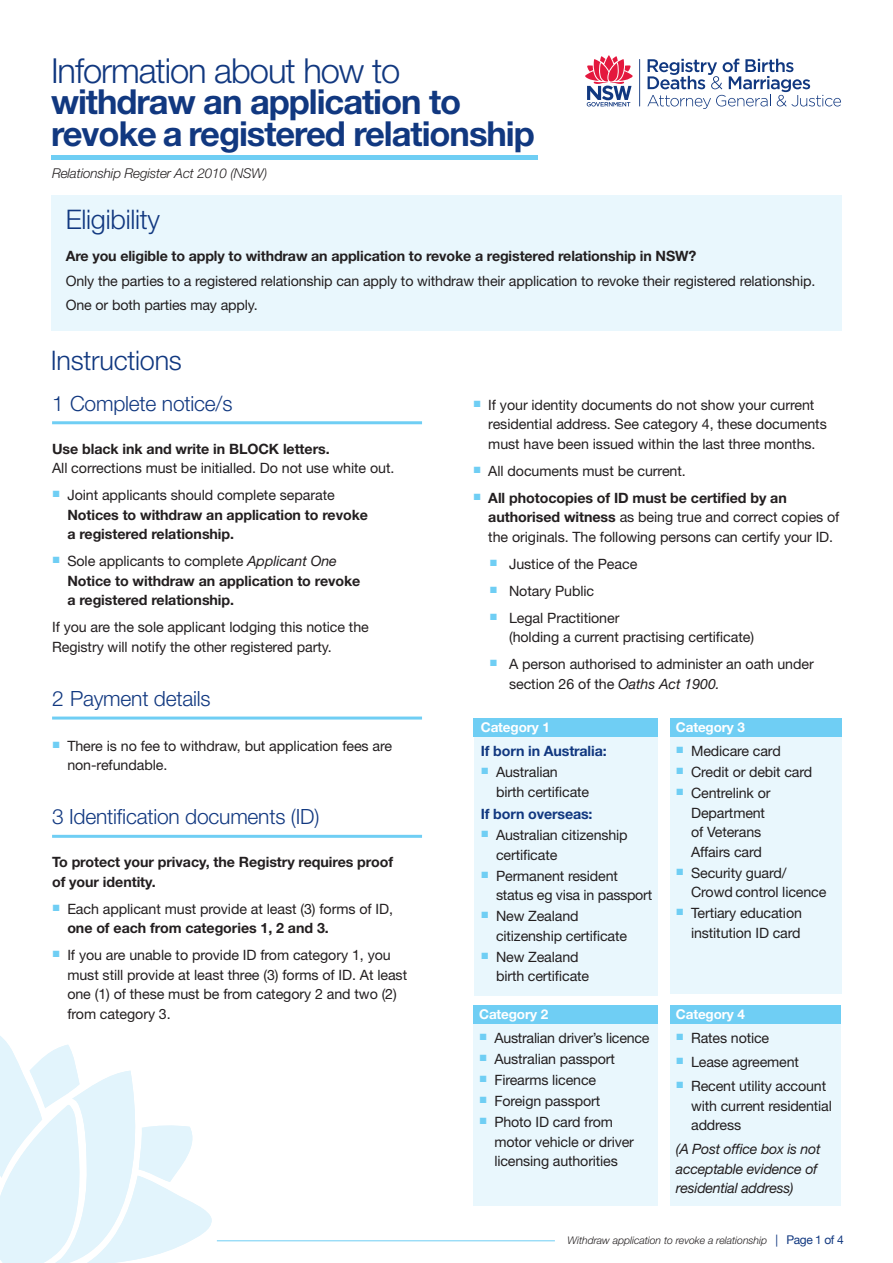
<style>
.page{position:relative;width:893px;height:1263px;background:#fff}
.page>*{position:absolute;margin:0;border:0;box-sizing:border-box;transform-origin:0 0}
.t1{font:700 34.5px/31.5px "Helvetica Neue";letter-spacing:-.03em;color:#113880}
.body_copy_para{font:300 27px "Helvetica Neue";letter-spacing:-.01em;color:#113880}
.headings_with_underl{font:300 21px "Helvetica Neue";letter-spacing:-.01em;color:#113880}
.body_copy_para-2{font:14.25px/19.5px "Helvetica Neue";letter-spacing:-.005em;color:#231f20}
.body_copy_para-3{font:700 14.25px/19.5px "Helvetica Neue";letter-spacing:-.005em;color:#231f20}
.t2{font:italic 14.25px "Helvetica Neue";letter-spacing:-.02em;color:#231f20}
.t3{font:700 14.25px "Helvetica Neue";letter-spacing:-.01em;color:#113880}
.t4{font:700 13.5px "Helvetica Neue";letter-spacing:-.01em;color:#fff}
.t5{font:italic 300 13.5px "Helvetica Neue";letter-spacing:-.01em;color:#231f20}
.t6{font:italic 300 10.5px "Helvetica Neue";letter-spacing:-.005em;color:#231f20}
.s1{font-weight:300}
.s2{font-weight:700}
.s3{font-weight:400}
.s4{font-weight:400;font-style:italic}
.s5{font-style:italic}
.s6{font-weight:400;font-style:normal;font-size:12px;color:#113880}
</style>
<div class="page">
<hr style="left:217px;top:1240px;width:338px;height:1px;background:#6fcef4">
<svg style="left:0;top:1036px;width:212px;height:227px"></svg>
<svg style="left:647px;top:59px;width:194px;height:50px"></svg>
<hr style="left:639px;top:59px;width:1px;height:47px;background:#113880">
<svg style="left:585px;top:55px;width:48px;height:52px"></svg>
<hr style="left:51px;top:156px;width:486px;height:4px;background:#6fcef4">
<div style="left:51px;top:196px;width:791px;height:135px;background:#e9f7fd"></div>
<hr style="left:52px;top:421px;width:370px;height:3px;background:#6fcef4">
<hr style="left:52px;top:716px;width:370px;height:3px;background:#6fcef4">
<hr style="left:52px;top:835px;width:370px;height:3px;background:#6fcef4">
<div style="left:474px;top:719px;width:184px;height:276px;background:#e9f7fd"></div>
<div style="left:670px;top:719px;width:171px;height:275px;background:#e9f7fd"></div>
<div style="left:474px;top:719px;width:184px;height:18px;background:#6fcef4"></div>
<div style="left:670px;top:719px;width:172px;height:18px;background:#6fcef4"></div>
<div style="left:670px;top:1006px;width:171px;height:199px;background:#e9f7fd"></div>
<div style="left:474px;top:1006px;width:184px;height:199px;background:#e9f7fd"></div>
<div style="left:670px;top:1005px;width:171px;height:18px;background:#6fcef4"></div>
<div style="left:474px;top:1005px;width:184px;height:18px;background:#6fcef4"></div>
<p class="t1" style="left:51px;top:54px;width:485px"><span class="s1">Information about how to </span>withdraw an application to revoke a registered relationship</p>
<p class="t5" style="left:52px;top:165px;width:217px">Relationship Register Act 2010 (NSW)</p>
<p class="body_copy_para" style="left:66px;top:202px;width:96px">Eligibility</p>
<p class="body_copy_para-3" style="left:66px;top:246px;width:632px">Are you eligible to apply to withdraw an application to revoke a registered relationship in NSW?</p>
<p class="body_copy_para-2" style="left:66px;top:268px;width:751px;line-height:24px">Only the parties to a registered relationship can apply to withdraw their application to revoke their registered relationship.<br>One or both parties may apply.</p>
<p class="body_copy_para" style="left:51px;top:344px;width:133px">Instructions</p>
<p class="headings_with_underl" style="left:52px;top:390px;width:182px">1 Complete notice/s</p>
<p class="body_copy_para-2" style="left:52px;top:439px;width:344px"><span class="s2">Use black ink and write in BLOCK letters.<br></span>All corrections must be initialled. Do not use white out.</p>
<p class="body_copy_para-3" style="left:67px;top:485px;width:302px;text-indent:-15px"><sup>■</sup> <span class="s3">Joint applicants should complete separate<br></span>Notices to withdraw an application to revoke a registered relationship.</p>
<p class="body_copy_para-3" style="left:67px;top:551px;width:295px;text-indent:-15px"><sup>■</sup> <span class="s3">Sole applicants to complete</span> <span class="s4">Applicant One<br></span>Notice to withdraw an application to revoke a registered relationship.</p>
<p class="body_copy_para-2" style="left:52px;top:617px;width:318px">If you are the sole applicant lodging this notice the<br>Registry will notify the other registered party.</p>
<p class="headings_with_underl" style="left:52px;top:686px;width:160px">2 Payment details</p>
<p class="body_copy_para-2" style="left:67px;top:736px;width:326px;text-indent:-15px"><sup>■</sup> There is no fee to withdraw, but application fees are non-refundable.</p>
<p class="headings_with_underl" style="left:52px;top:804px;width:269px">3 Identification documents (ID)</p>
<p class="body_copy_para-3" style="left:52px;top:852px;width:343px">To protect your privacy, the Registry requires proof of your identity.</p>
<p class="body_copy_para-2" style="left:67px;top:899px;width:327px;text-indent:-15px"><sup>■</sup> Each applicant must provide at least (3) forms of ID, <span class="s2">one of each from categories 1, 2 and 3.</span></p>
<p class="body_copy_para-2" style="left:67px;top:945px;width:341px;text-indent:-15px"><sup>■</sup> If you are unable to provide ID from category 1, you must still provide at least three (3) forms of ID. At least one (1) of these must be from category 2 and two (2) from category 3.</p>
<p class="body_copy_para-2" style="left:488px;top:395px;width:340px;text-indent:-15px"><sup>■</sup> If your identity documents do not show your current residential address. See category 4, these documents must have been issued within the last three months.</p>
<p class="body_copy_para-2" style="left:473px;top:461px;width:214px"><sup>■</sup> All documents must be current.</p>
<p class="body_copy_para-2" style="left:488px;top:488px;width:353px;text-indent:-15px"><sup>■</sup> <span class="s2">All photocopies of ID must be certified by an authorised witness</span> as being true and correct copies of the originals. The following persons can certify your ID.</p>
<p class="body_copy_para-2" style="left:490px;top:554px;width:149px"><sup>■</sup> Justice of the Peace</p>
<p class="body_copy_para-2" style="left:490px;top:581px;width:106px"><sup>■</sup> Notary Public</p>
<p class="body_copy_para-2" style="left:509px;top:608px;width:246px;text-indent:-20px"><sup>■</sup> Legal Practitioner<br>(holding a current practising certificate)</p>
<p class="body_copy_para-2" style="left:509px;top:654px;width:306px;text-indent:-20px"><sup>■</sup> A person authorised to administer an oath under section 26 of the <span class="s5">Oaths Act 1900.</span></p>
<p class="t4" style="left:481px;top:719px;width:71px">Category 1</p>
<p class="t3" style="left:481px;top:742px;width:127px">If born in Australia:</p>
<p class="body_copy_para-2" style="left:496px;top:762px;width:95px;text-indent:-15px"><sup>■</sup> Australian birth certificate</p>
<p class="t3" style="left:481px;top:805px;width:113px">If born overseas:</p>
<p class="body_copy_para-2" style="left:496px;top:825px;width:133px;text-indent:-15px"><sup>■</sup> Australian citizenship certificate</p>
<p class="body_copy_para-2" style="left:496px;top:866px;width:158px;text-indent:-15px"><sup>■</sup> Permanent resident status eg visa in passport</p>
<p class="body_copy_para-2" style="left:496px;top:906px;width:133px;text-indent:-15px"><sup>■</sup> New Zealand citizenship certificate</p>
<p class="body_copy_para-2" style="left:496px;top:947px;width:95px;text-indent:-15px"><sup>■</sup> New Zealand birth certificate</p>
<p class="t4" style="left:479px;top:1006px;width:71px">Category 2</p>
<p class="body_copy_para-2" style="left:479px;top:1028px;width:172px"><sup>■</sup> Australian driver’s licence</p>
<p class="body_copy_para-2" style="left:479px;top:1049px;width:137px"><sup>■</sup> Australian passport</p>
<p class="body_copy_para-2" style="left:479px;top:1070px;width:119px"><sup>■</sup> Firearms licence</p>
<p class="body_copy_para-2" style="left:479px;top:1091px;width:123px"><sup>■</sup> Foreign passport</p>
<p class="body_copy_para-2" style="left:494px;top:1112px;width:141px;text-indent:-15px"><sup>■</sup> Photo ID card from motor vehicle or driver licensing authorities</p>
<p class="t4" style="left:676px;top:719px;width:71px">Category 3</p>
<p class="body_copy_para-2" style="left:676px;top:741px;width:106px"><sup>■</sup> Medicare card</p>
<p class="body_copy_para-2" style="left:676px;top:762px;width:138px"><sup>■</sup> Credit or debit card</p>
<p class="body_copy_para-2" style="left:691px;top:783px;width:81px;text-indent:-15px"><sup>■</sup> Centrelink or<br>Department of Veterans<br>Affairs card</p>
<p class="body_copy_para-2" style="left:691px;top:862px;width:137px;text-indent:-15px"><sup>■</sup> Security guard/<br>Crowd control licence</p>
<p class="body_copy_para-2" style="left:676px;top:903px;width:128px;text-align:right"><sup>■</sup> Tertiary education institution ID card</p>
<p class="t4" style="left:676px;top:1006px;width:71px">Category 4</p>
<p class="body_copy_para-2" style="left:676px;top:1028px;width:95px"><sup>■</sup> Rates notice</p>
<p class="body_copy_para-2" style="left:676px;top:1052px;width:125px"><sup>■</sup> Lease agreement</p>
<p class="body_copy_para-2" style="left:691px;top:1076px;width:142px;text-indent:-15px"><sup>■</sup> Recent utility account with current residential address</p>
<p class="t2" style="left:676px;top:1140px;width:146px">(A Post office box is not</p>
<p class="t2" style="left:676px;top:1160px;width:143px">acceptable evidence of</p>
<p class="t2" style="left:676px;top:1179px;width:119px">residential address)</p>
<p class="t6" style="left:568px;top:1233px;width:278px">Withdraw application to revoke a relationship <span class="s6">| Page 1 of 4</span></p>
</div>
